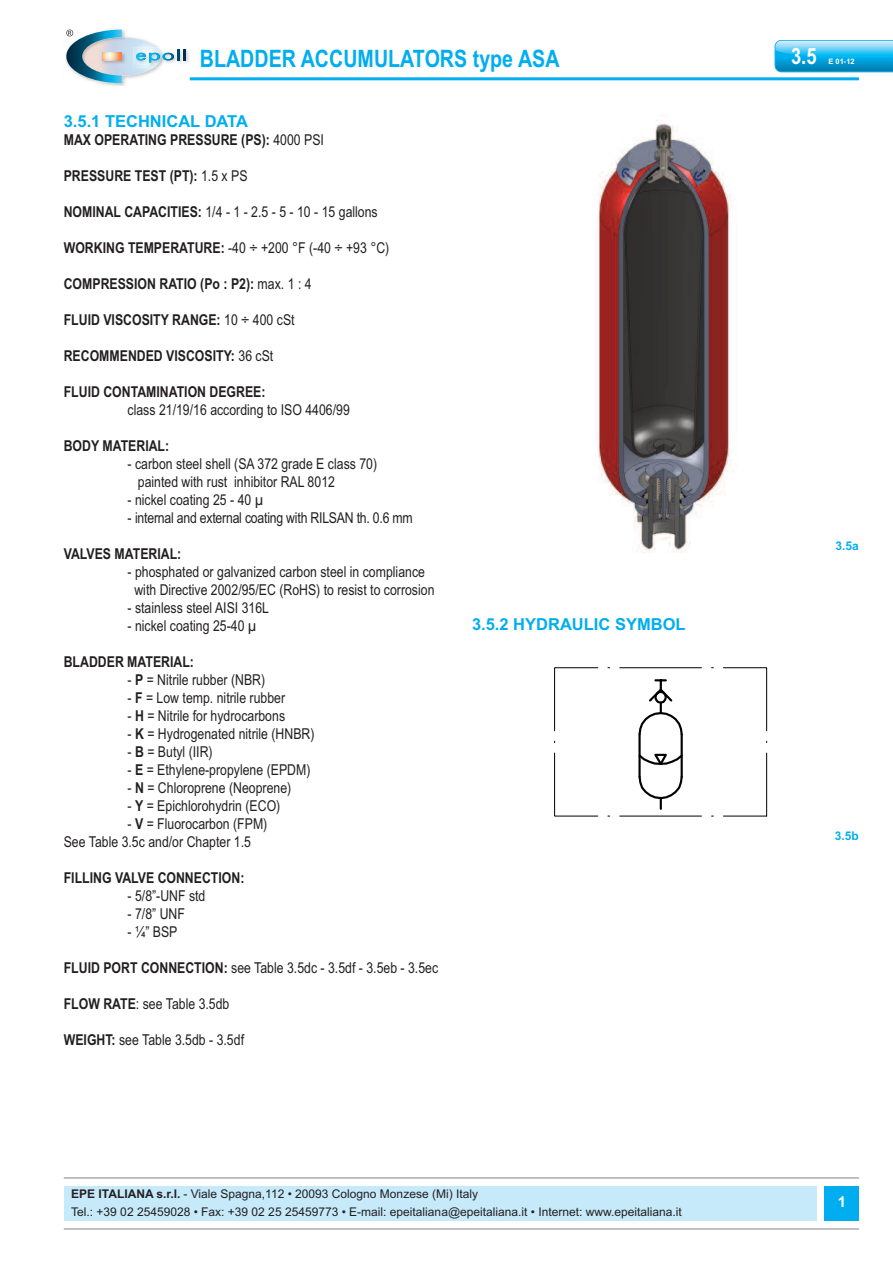
<style>
.page{position:relative;width:893px;height:1263px;background:#fff}
.page>*{position:absolute;margin:0;border:0;box-sizing:border-box;transform-origin:0 0}
.t1{font:700 24px "Arial Narrow";color:#00aeef}
.t2{font:700 22.5px "Arial Narrow";color:#fff}
.t3{font:700 16.5px "Arial";color:#00aeef}
.t4{font:15px/18px "Arial Narrow";color:#231f20}
.t5{font:700 15px "Arial Narrow";color:#231f20}
.t6{font:700 15px "Arial";color:#fff}
.t7{font:12px/18px "Arial";color:#231f20}
.t8{font:700 12px "Arial";color:#00aeef}
.t9{font:700 7.5px "Arial";color:#fff}
.s1{font-weight:400}
.s2{font-weight:700}
.s3{font-family:"Arial"}
</style>
<div class="page">
<div style="left:64px;top:1186px;width:752px;height:34px;background:#c6eafa"></div>
<hr style="left:64px;top:1177px;width:795px;height:1px;background:#808285">
<hr style="left:64px;top:1228px;width:795px;height:1px;background:#808285">
<div style="left:825px;top:1186px;width:34px;height:34px;background:#00aeef"></div>
<hr style="left:766px;top:753px;width:1px;height:63px;background:#000">
<svg style="left:723px;top:667px;width:44px;height:64px"></svg>
<hr style="left:620px;top:667px;width:81px;height:1px;background:#000">
<svg style="left:554px;top:667px;width:44px;height:64px"></svg>
<svg style="left:554px;top:752px;width:44px;height:65px"></svg>
<hr style="left:620px;top:816px;width:81px;height:1px;background:#000">
<hr style="left:723px;top:816px;width:44px;height:1px;background:#000">
<hr style="left:638px;top:734px;width:3px;height:43px;background:#000">
<hr style="left:681px;top:734px;width:2px;height:43px;background:#000">
<svg style="left:638px;top:752px;width:45px;height:16px"></svg>
<svg style="left:638px;top:679px;width:45px;height:58px"></svg>
<svg style="left:638px;top:774px;width:45px;height:35px"></svg>
<svg style="left:774px;top:44px;width:1px;height:24px"></svg>
<svg style="left:775px;top:40px;width:118px;height:32px;background:#35b4e2"></svg>
<hr style="left:190px;top:77px;width:669px;height:3px;background:#00aeef">
<img style="left:99px;top:83px;width:26px;height:2px">
<img style="left:186px;top:50px;width:3px;height:13px">
<svg style="left:66px;top:30px;width:120px;height:53px"></svg>
<img style="left:596px;top:120px;width:139px;height:433px">
<h1 class="t1" style="left:200px;top:44px;width:361px">BLADDER ACCUMULATORS type ASA</h1>
<h2 class="t2" style="left:791px;top:44px;width:27px">3.5</h2>
<p class="t9" style="left:828px;top:57px;width:28px">E 01-12</p>
<p class="t3" style="left:64px;top:111px;width:186px">3.5.1 TECHNICAL DATA</p>
<p class="t5" style="left:64px;top:131px;width:262px">MAX OPERATING PRESSURE (PS): <span class="s1">4000 PSI</span></p>
<p class="t5" style="left:64px;top:167px;width:185px">PRESSURE TEST (PT): <span class="s1">1.5 x PS</span></p>
<p class="t4" style="left:64px;top:203px;width:316px"><span class="s2">NOMINAL CAPACITIES:</span> 1/4 - 1 - 2.5 - 5 - 10 - 15 gallons</p>
<p class="t4" style="left:64px;top:239px;width:327px"><span class="s2">WORKING TEMPERATURE:</span> -40 ÷ +200 °F (-40 ÷ +93 °C)</p>
<p class="t5" style="left:64px;top:275px;width:249px">COMPRESSION RATIO (Po : P2): <span class="s1">max. 1 : 4</span></p>
<p class="t5" style="left:64px;top:311px;width:232px">FLUID VISCOSITY RANGE: <span class="s1">10 ÷ 400 cSt</span></p>
<p class="t5" style="left:64px;top:347px;width:211px">RECOMMENDED VISCOSITY: <span class="s1">36 cSt</span></p>
<p class="t5" style="left:64px;top:383px;width:203px">FLUID CONTAMINATION DEGREE:</p>
<p class="t4" style="left:128px;top:401px;width:224px">class 21/19/16 according to ISO 4406/99</p>
<p class="t5" style="left:64px;top:437px;width:107px">BODY MATERIAL:</p>
<p class="t4" style="left:138px;top:455px;width:241px;text-indent:-10px">- carbon steel shell (SA 372 grade E class 70) painted with rust inhibitor RAL 8012</p>
<p class="t4" style="left:128px;top:491px;width:137px">- nickel coating 25 - 40 µ</p>
<p class="t4" style="left:128px;top:509px;width:287px">- internal and external coating with RILSAN th. 0.6 mm</p>
<p class="t5" style="left:64px;top:545px;width:119px">VALVES MATERIAL:</p>
<p class="t4" style="left:134px;top:563px;width:302px;text-indent:-7px">- phosphated or galvanized carbon steel in compliance with Directive 2002/95/EC (RoHS) to resist to corrosion</p>
<p class="t4" style="left:128px;top:599px;width:143px">- stainless steel AISI 316L</p>
<p class="t4" style="left:128px;top:617px;width:130px">- nickel coating 25-40 <span class="s3">μ</span></p>
<p class="t5" style="left:64px;top:653px;width:132px">BLADDER MATERIAL:</p>
<p class="t4" style="left:128px;top:671px;width:139px">- <span class="s2">P</span> = Nitrile rubber (NBR)</p>
<p class="t4" style="left:128px;top:689px;width:159px">- <span class="s2">F</span> = Low temp. nitrile rubber</p>
<p class="t4" style="left:128px;top:707px;width:159px">- <span class="s2">H</span> = Nitrile for hydrocarbons</p>
<p class="t4" style="left:128px;top:725px;width:188px">- <span class="s2">K</span> = Hydrogenated nitrile (HNBR)</p>
<p class="t4" style="left:128px;top:743px;width:87px">- <span class="s2">B</span> = Butyl (IIR)</p>
<p class="t4" style="left:128px;top:761px;width:184px">- <span class="s2">E</span> = Ethylene-propylene (EPDM)</p>
<p class="t4" style="left:128px;top:779px;width:165px">- <span class="s2">N</span> = Chloroprene (Neoprene)</p>
<p class="t4" style="left:128px;top:797px;width:154px">- <span class="s2">Y</span> = Epichlorohydrin (ECO)</p>
<p class="t4" style="left:64px;top:815px;width:205px;text-indent:64px">- <span class="s2">V</span> = Fluorocarbon (FPM)<br>See Table 3.5c and/or Chapter 1.5</p>
<p class="t5" style="left:64px;top:869px;width:182px">FILLING VALVE CONNECTION:</p>
<p class="t4" style="left:128px;top:887px;width:79px">- 5/8”-UNF std</p>
<p class="t4" style="left:128px;top:905px;width:59px">- 7/8” UNF</p>
<p class="t4" style="left:128px;top:923px;width:51px">- ¼” BSP</p>
<p class="t4" style="left:64px;top:959px;width:376px"><span class="s2">FLUID PORT CONNECTION:</span> see Table 3.5dc - 3.5df - 3.5eb - 3.5ec</p>
<p class="t4" style="left:64px;top:995px;width:167px"><span class="s2">FLOW RATE</span>: see Table 3.5db</p>
<p class="t4" style="left:64px;top:1031px;width:182px"><span class="s2">WEIGHT:</span> see Table 3.5db - 3.5df</p>
<p class="t3" style="left:472px;top:614px;width:215px">3.5.2 HYDRAULIC SYMBOL</p>
<p class="t8" style="left:836px;top:538px;width:25px">3.5a</p>
<p class="t8" style="left:835px;top:829px;width:26px">3.5b</p>
<p class="t7" style="left:71px;top:1184px;width:612px"><span class="s2">EPE ITALIANA s.r.l.</span> - Viale Spagna,112 • 20093 Cologno Monzese (Mi) Italy<br>Tel.: +39 02 25459028 • Fax: +39 02 25 25459773 • E-mail: epeitaliana@epeitaliana.it • Internet: www.epeitaliana.it</p>
<p class="t6" style="left:838px;top:1193px;width:10px">1</p>
</div>
